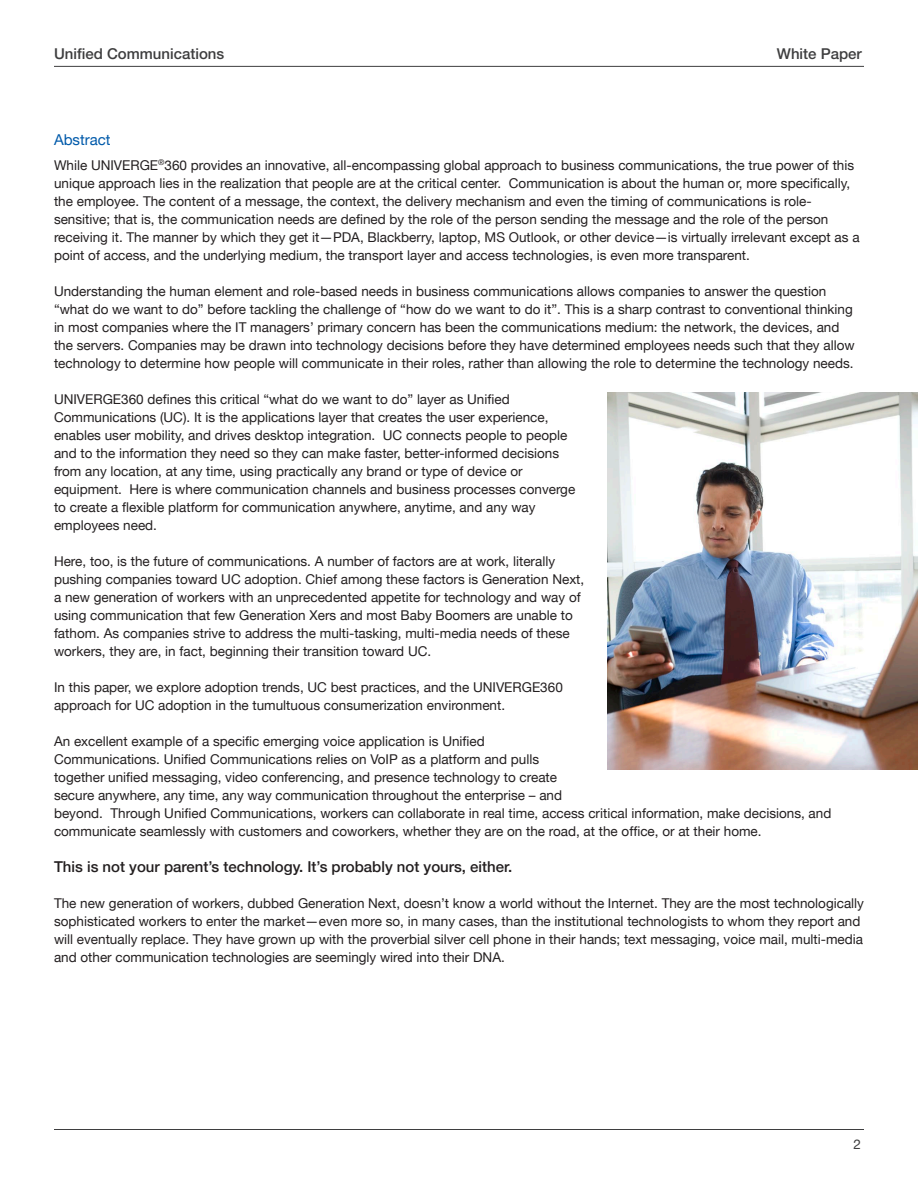
<style>
.page{position:relative;width:918px;height:1188px;background:#fff}
.page>*{position:absolute;margin:0;border:0;box-sizing:border-box;transform-origin:0 0}
.t1{font:500 15px "Helvetica Neue LT";color:#231f20}
.t2{font:500 15px "Helvetica Neue";color:#3e3e3f}
.t3{font:15px "Helvetica Neue LT";color:#015aaa}
.t4{font:13.5px/18px "Helvetica Neue LT";color:#231f20}
.t5{font:13.5px "Helvetica Neue LT";color:#3e3e3f}
</style>
<div class="page">
<hr style="left:54px;top:1129px;width:810px;height:1px;background:#3e3e3f">
<hr style="left:54px;top:66px;width:810px;height:1px;background:#3e3e3f">
<img style="left:608px;top:392px;width:310px;height:378px">
<p class="t2" style="left:54px;top:44px;width:172px">Unified Communications</p>
<p class="t2" style="left:777px;top:44px;width:87px">White Paper</p>
<p class="t3" style="left:54px;top:131px;width:58px">Abstract</p>
<p class="t4" style="left:54px;top:156px;width:807px">While UNIVERGE<sup>®</sup>360 provides an innovative, all-encompassing global approach to business communications, the true power of this unique approach lies in the realization that people are at the critical center. Communication is about the human or, more specifically, the employee. The content of a message, the context, the delivery mechanism and even the timing of communications is role&shy;sensitive; that is, the communication needs are defined by the role of the person sending the message and the role of the person receiving it. The manner by which they get it—PDA, Blackberry, laptop, MS Outlook, or other device—is virtually irrelevant except as a point of access, and the underlying medium, the transport layer and access technologies, is even more transparent.</p>
<p class="t4" style="left:54px;top:282px;width:802px">Understanding the human element and role-based needs in business communications allows companies to answer the question “what do we want to do” before tackling the challenge of “how do we want to do it”. This is a sharp contrast to conventional thinking in most companies where the IT managers’ primary concern has been the communications medium: the network, the devices, and the servers. Companies may be drawn into technology decisions before they have determined employees needs such that they allow technology to determine how people will communicate in their roles, rather than allowing the role to determine the technology needs.</p>
<p class="t4" style="left:54px;top:390px;width:523px">UNIVERGE360 defines this critical “what do we want to do” layer as Unified Communications (UC). It is the applications layer that creates the user experience, enables user mobility, and drives desktop integration. UC connects people to people and to the information they need so they can make faster, better-informed decisions from any location, at any time, using practically any brand or type of device or equipment. Here is where communication channels and business processes converge to create a flexible platform for communication anywhere, anytime, and any way employees need.</p>
<p class="t4" style="left:54px;top:552px;width:532px">Here, too, is the future of communications. A number of factors are at work, literally pushing companies toward UC adoption. Chief among these factors is Generation Next, a new generation of workers with an unprecedented appetite for technology and way of using communication that few Generation Xers and most Baby Boomers are unable to fathom. As companies strive to address the multi-tasking, multi-media needs of these workers, they are, in fact, beginning their transition toward UC.</p>
<p class="t4" style="left:54px;top:678px;width:510px">In this paper, we explore adoption trends, UC best practices, and the UNIVERGE360 approach for UC adoption in the tumultuous consumerization environment.</p>
<p class="t4" style="left:54px;top:732px;width:779px">An excellent example of a specific emerging voice application is Unified<br>Communications. Unified Communications relies on VoIP as a platform and pulls<br>together unified messaging, video conferencing, and presence technology to create<br>secure anywhere, any time, any way communication throughout the enterprise – and<br>beyond. Through Unified Communications, workers can collaborate in real time, access critical information, make decisions, and communicate seamlessly with customers and coworkers, whether they are on the road, at the office, or at their home.</p>
<p class="t1" style="left:54px;top:858px;width:460px">This is not your parent’s technology. It’s probably not yours, either.</p>
<p class="t4" style="left:54px;top:894px;width:812px">The new generation of workers, dubbed Generation Next, doesn’t know a world without the Internet. They are the most technologically sophisticated workers to enter the market—even more so, in many cases, than the institutional technologists to whom they report and will eventually replace. They have grown up with the proverbial silver cell phone in their hands; text messaging, voice mail, multi-media and other communication technologies are seemingly wired into their DNA.</p>
<p class="t5" style="left:853px;top:1136px;width:9px">2</p>
</div>
